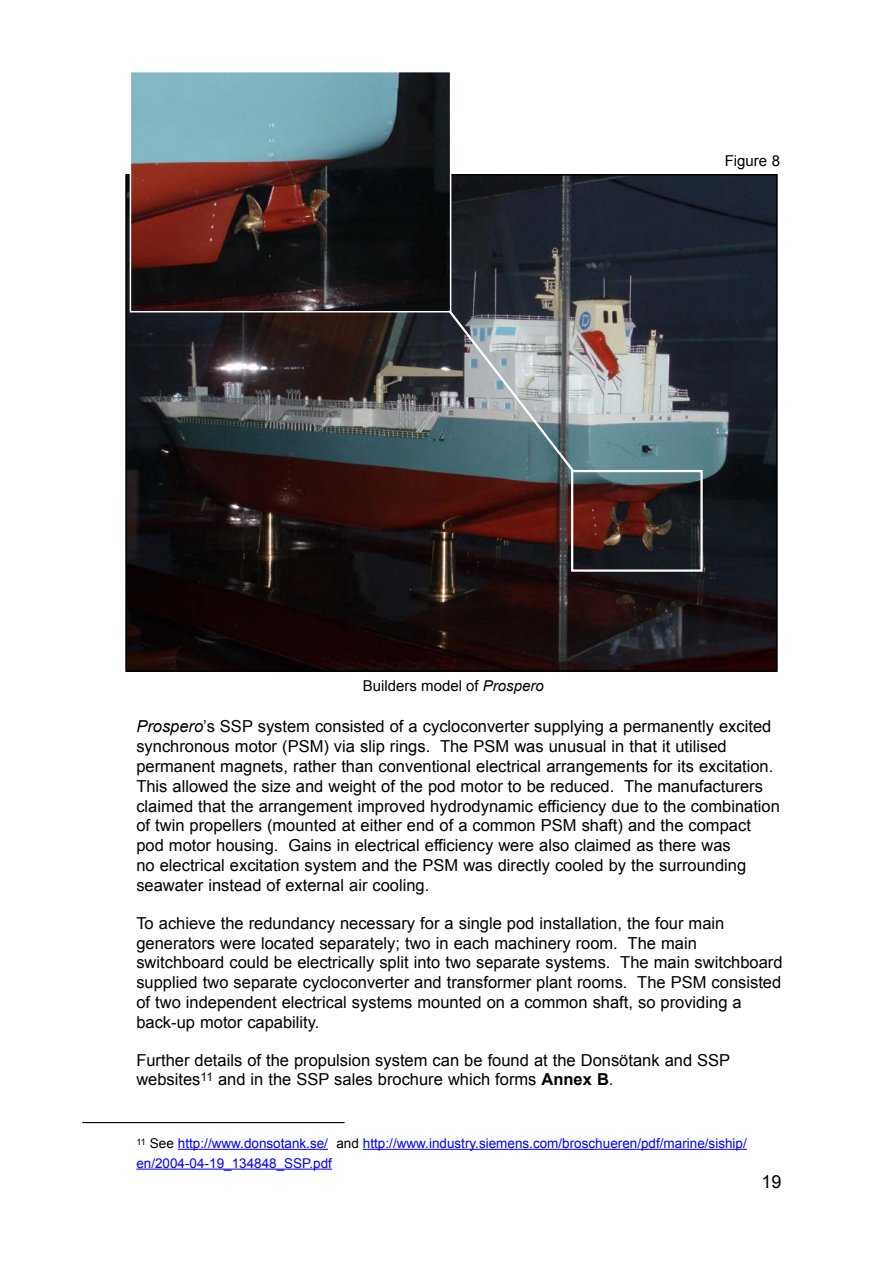
<style>
.page{position:relative;width:893px;height:1263px;background:#fff}
.page>*{position:absolute;margin:0;border:0;box-sizing:border-box;transform-origin:0 0}
.t1{font:18px "Arial";color:#000}
.t2{font:16.5px/19.8px "Arial";color:#000}
.t3{font:15px "Arial";color:#000}
.Footnote_Text{font:13.5px/19.8px "Arial";color:#00f}
.s1{font-style:italic}
.s2{font-weight:700}
.s3{color:#000}
</style>
<div class="page">
<hr style="left:178px;top:1149px;width:150px;height:1px;background:#00f">
<hr style="left:363px;top:1149px;width:384px;height:1px;background:#00f">
<hr style="left:136px;top:1168px;width:196px;height:1px;background:#00f">
<hr style="left:82px;top:1122px;width:263px;height:1px;background:#000">
<img style="left:128px;top:177px;width:647px;height:492px">
<img style="left:133px;top:74px;width:315px;height:235px">
<div style="left:130px;top:71px;width:321px;height:241px;border:2px solid #fffcfc"></div>
<img style="left:442px;top:292px;width:171px;height:183px">
<div style="left:571px;top:470px;width:132px;height:102px;border:2px solid #fffcfc"></div>
<p class="t3" style="left:725px;top:150px;width:57px">Figure 8</p>
<p class="t3" style="left:363px;top:675px;width:182px">Builders model of <span class="s1">Prospero</span></p>
<p class="t2" style="left:136px;top:717px;width:645px"><span class="s1">Prospero</span>’s SSP system consisted of a cycloconverter supplying a permanently excited synchronous motor (PSM) via slip rings. The PSM was unusual in that it utilised permanent magnets, rather than conventional electrical arrangements for its excitation.<br>This allowed the size and weight of the pod motor to be reduced. The manufacturers claimed that the arrangement improved hydrodynamic efficiency due to the combination of twin propellers (mounted at either end of a common PSM shaft) and the compact pod motor housing. Gains in electrical efficiency were also claimed as there was<br>no electrical excitation system and the PSM was directly cooled by the surrounding seawater instead of external air cooling.</p>
<p class="t2" style="left:136px;top:913px;width:648px">To achieve the redundancy necessary for a single pod installation, the four main generators were located separately; two in each machinery room. The main switchboard could be electrically split into two separate systems. The main switchboard supplied two separate cycloconverter and transformer plant rooms. The PSM consisted of two independent electrical systems mounted on a common shaft, so providing a back-up motor capability.</p>
<p class="t2" style="left:136px;top:1050px;width:595px">Further details of the propulsion system can be found at the Donsötank and SSP websites<sup>11</sup> and in the SSP sales brochure which forms <span class="s2">Annex B</span>.</p>
<p class="Footnote_Text" style="left:136px;top:1133px;width:612px"><sup>11</sup> <span class="s3">See</span> http://www.donsotank.se/ <span class="s3">and</span> http://www.industry.siemens.com/broschueren/pdf/marine/siship/ en/2004-04-19_134848_SSP.pdf</p>
<p class="t1" style="left:761px;top:1169px;width:22px">19</p>
</div>
